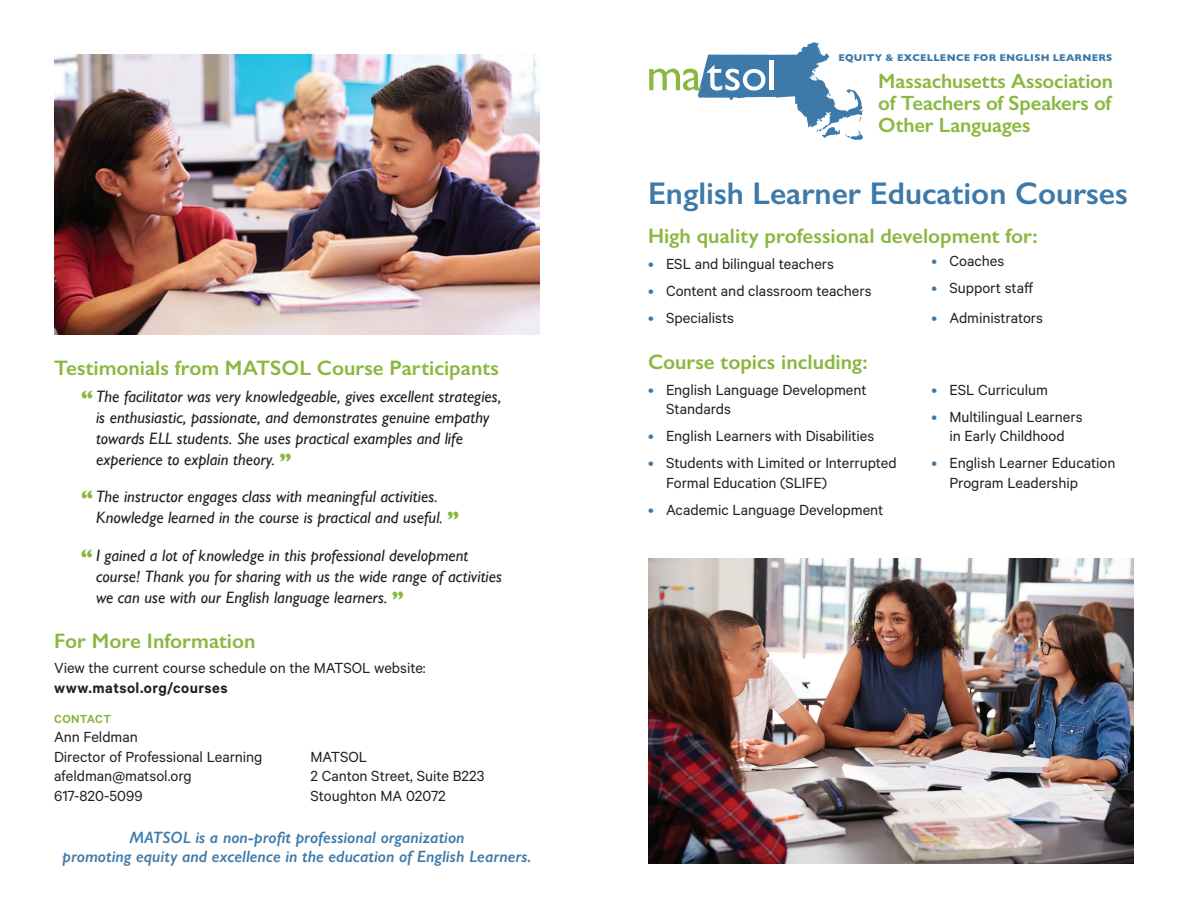
<style>
.page{position:relative;width:1188px;height:918px;background:#fff}
.page>*{position:absolute;margin:0;border:0;box-sizing:border-box;transform-origin:0 0}
.t1{font:600 31.5px "Gill Sans";color:#3d7aaa}
.t2{font:600 21px "Gill Sans";color:#8ab73f}
.t3{font:600 20.7px/21.9px "Gill Sans";letter-spacing:-.01em;color:#8ab83f;text-align:justify}
.t4{font:16.5px/19.5px "Calibre";letter-spacing:-.005em;color:#231f20}
.t5{font:italic 16.5px/21px "Gill Sans";letter-spacing:.005em;color:#231f20}
.t6{font:italic 600 16.5px/19.5px "Gill Sans";color:#3d7aaa;text-align:center}
.t7{font:600 16.5px "Calibre";letter-spacing:.025em;color:#231f20}
.t8{font:600 13.2px "Calibre";letter-spacing:.025em;color:#8ab73f}
.t9{font:700 10.05px "Gill Sans";letter-spacing:.025em;color:#3d7aaa}
.s1{font-weight:700;font-style:normal;font-size:21px;color:#8ab73f}
.s2{color:#3d7aaa}
</style>
<div class="page">
<img style="left:54px;top:54px;width:486px;height:280px">
<img style="left:648px;top:558px;width:486px;height:306px">
<svg style="left:649px;top:42px;width:214px;height:98px"></svg>
<hr style="left:770px;top:61px;width:4px;height:29px;background:#fff">
<p class="t2" style="left:54px;top:355px;width:446px">Testimonials from MATSOL Course Participants</p>
<p class="t5" style="left:96px;top:386px;width:407px;text-indent:-15px"><span class="s1">“</span> The facilitator was very knowledgeable, gives excellent strategies, is enthusiastic, passionate, and demonstrates genuine empathy towards ELL students. She uses practical examples and life experience to explain theory. <span class="s1">”</span></p>
<p class="t5" style="left:96px;top:486px;width:365px;text-indent:-15px"><span class="s1">“</span> The instructor engages class with meaningful activities.<br>Knowledge learned in the course is practical and useful. <span class="s1">”</span></p>
<p class="t5" style="left:96px;top:545px;width:407px;text-indent:-15px"><span class="s1">“</span> I gained a lot of knowledge in this professional development course! Thank you for sharing with us the wide range of activities we can use with our English language learners. <span class="s1">”</span></p>
<p class="t2" style="left:54px;top:628px;width:203px">For More Information</p>
<p class="t4" style="left:54px;top:658px;width:373px">View the current course schedule on the MATSOL website:</p>
<p class="t7" style="left:54px;top:678px;width:175px">www.matsol.org/courses</p>
<p class="t8" style="left:54px;top:711px;width:59px">CONTACT</p>
<p class="t4" style="left:54px;top:727px;width:210px">Ann Feldman<br>Director of Professional Learning afeldman@matsol.org<br>617-820-5099</p>
<p class="t4" style="left:310px;top:746px;width:175px">MATSOL<br>2 Canton Street, Suite B223<br>Stoughton MA 02072</p>
<p class="t6" style="left:62px;top:827px;width:471px">MATSOL is a non-profit professional organization<br>promoting equity and excellence in the education of English Learners.</p>
<p class="t9" style="left:838px;top:50px;width:275px">EQUITY &amp; EXCELLENCE FOR ENGLISH LEARNERS</p>
<p class="t3" style="left:878px;top:70px;width:236px">Massachusetts Association of Teachers of Speakers of Other Languages</p>
<h1 class="t1" style="left:648px;top:175px;width:481px">English Learner Education Courses</h1>
<p class="t2" style="left:648px;top:223px;width:391px">High quality professional development for:</p>
<p class="t4" style="left:648px;top:253px;width:188px"><span class="s2">•</span> ESL and bilingual teachers</p>
<p class="t4" style="left:648px;top:280px;width:225px"><span class="s2">•</span> Content and classroom teachers</p>
<p class="t4" style="left:648px;top:307px;width:88px"><span class="s2">•</span> Specialists</p>
<p class="t4" style="left:932px;top:251px;width:74px"><span class="s2">•</span> Coaches</p>
<p class="t4" style="left:932px;top:278px;width:103px"><span class="s2">•</span> Support staff</p>
<p class="t4" style="left:932px;top:307px;width:113px"><span class="s2">•</span> Administrators</p>
<p class="t2" style="left:648px;top:349px;width:221px">Course topics including:</p>
<p class="t4" style="left:666px;top:379px;width:202px;text-indent:-18px"><span class="s2">•</span> English Language Development<br>Standards</p>
<p class="t4" style="left:648px;top:426px;width:228px"><span class="s2">•</span> English Learners with Disabilities</p>
<p class="t4" style="left:666px;top:453px;width:232px;text-indent:-18px"><span class="s2">•</span> Students with Limited or Interrupted<br>Formal Education (SLIFE)</p>
<p class="t4" style="left:648px;top:499px;width:237px"><span class="s2">•</span> Academic Language Development</p>
<p class="t4" style="left:932px;top:379px;width:118px"><span class="s2">•</span> ESL Curriculum</p>
<p class="t4" style="left:932px;top:406px;width:153px;text-align:center"><span class="s2">•</span> Multilingual Learners in Early Childhood</p>
<p class="t4" style="left:950px;top:453px;width:167px;text-indent:-18px"><span class="s2">•</span> English Learner Education<br>Program Leadership</p>
</div>
